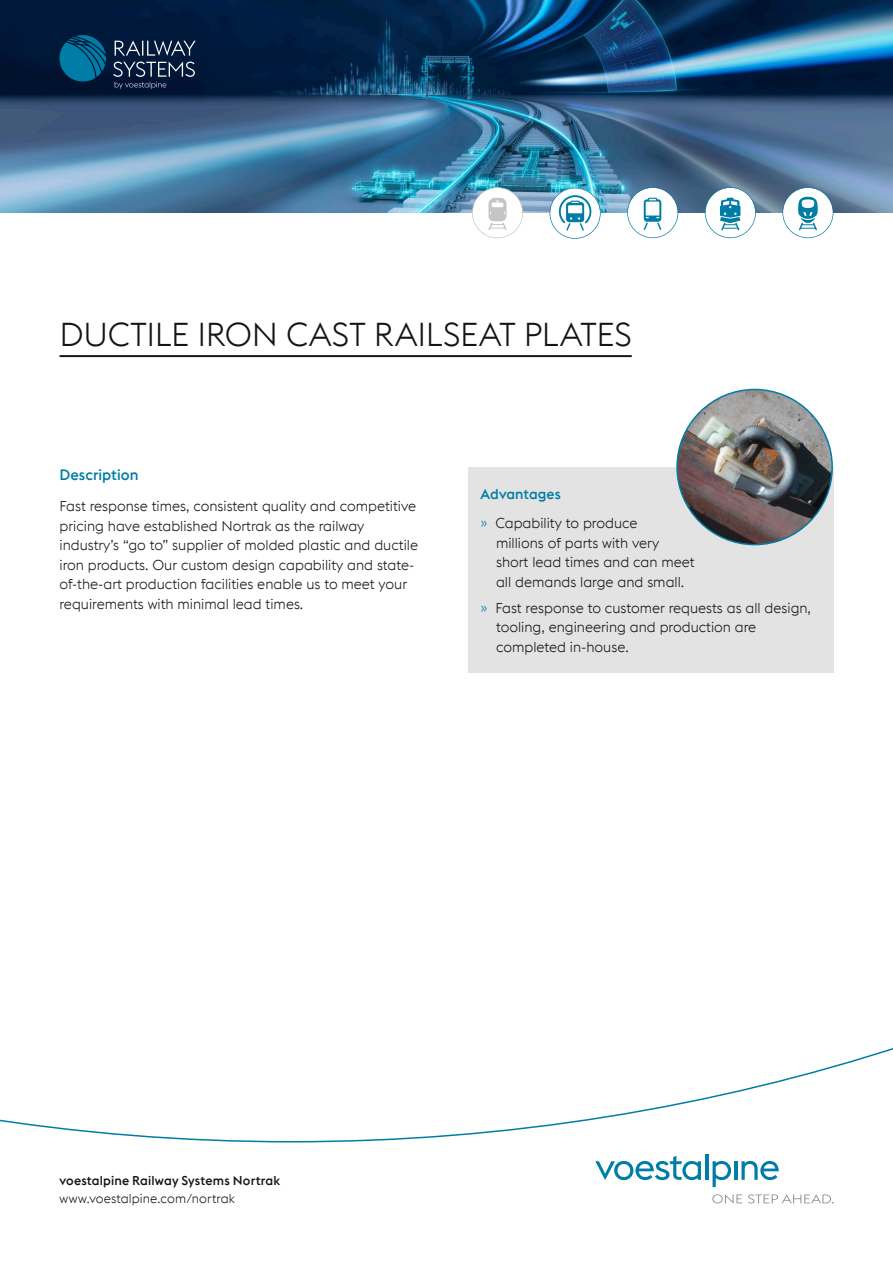
<style>
.page{position:relative;width:893px;height:1263px;background:#fff}
.page>*{position:absolute;margin:0;border:0;box-sizing:border-box;transform-origin:0 0}
.t1{font:300 33px "voestalpine";letter-spacing:-.01em;color:#131413}
.t2{font:500 15px "voestalpine";color:#007da6}
.t3{font:300 14.25px/19.5px "voestalpine";color:#131413}
.t4{font:500 12.75px "voestalpine";letter-spacing:.01em;color:#131413}
.t5{font:300 12.75px "voestalpine";letter-spacing:.01em;color:#131413}
.s1{font-weight:500;color:#007da6}
.s2{color:#007da7}
</style>
<div class="page">
<img style="left:0;top:0;width:893px;height:213px">
<svg style="left:59px;top:34px;width:47px;height:48px;background:#00587e"></svg>
<svg style="left:115px;top:41px;width:81px;height:15px"></svg>
<svg style="left:113px;top:62px;width:82px;height:27px;background:#273854"></svg>
<svg style="left:0;top:1048px;width:893px;height:95px"></svg>
<svg style="left:595px;top:1156px;width:106px;height:24px"></svg>
<hr style="left:705px;top:1154px;width:3px;height:26px;background:#007da6">
<svg style="left:713px;top:1161px;width:18px;height:26px"></svg>
<hr style="left:734px;top:1161px;width:3px;height:19px;background:#007da6">
<svg style="left:741px;top:1161px;width:38px;height:19px"></svg>
<svg style="left:712px;top:1194px;width:30px;height:9px"></svg>
<svg style="left:748px;top:1194px;width:85px;height:9px"></svg>
<div style="left:468px;top:467px;width:365px;height:206px;background:#e3e3e3"></div>
<img style="left:677px;top:389px;width:155px;height:156px;border-radius:78px">
<hr style="left:60px;top:355px;width:572px;height:2px;background:#131413">
<svg style="left:472px;top:187px;width:51px;height:51px"></svg>
<svg style="left:550px;top:188px;width:51px;height:51px"></svg>
<svg style="left:627px;top:187px;width:51px;height:51px"></svg>
<svg style="left:705px;top:187px;width:51px;height:51px"></svg>
<svg style="left:782px;top:187px;width:51px;height:51px"></svg>
<h1 class="t1" style="left:60px;top:315px;width:574px">DUCTILE IRON CAST RAILSEAT PLATES</h1>
<p class="t2" style="left:60px;top:465px;width:80px">Description</p>
<p class="t3" style="left:60px;top:497px;width:360px">Fast response times, consistent quality and competitive pricing have established Nortrak as the railway industry’s “go to” supplier of molded plastic and ductile iron products. Our custom design capability and state&shy;of-the-art production facilities enable us to meet your requirements with minimal lead times.</p>
<p class="t3" style="left:480px;top:479px;width:158px;line-height:29.5px"><span class="s1">Advantages<br></span><span class="s2">»</span> Capability to produce</p>
<p class="t3" style="left:496px;top:533px;width:200px">millions of parts with very short lead times and can meet all demands large and small.</p>
<p class="t3" style="left:496px;top:598px;width:316px;text-indent:-16px"><span class="s2">»</span> Fast response to customer requests as all design, tooling, engineering and production are completed in-house.</p>
<p class="t4" style="left:60px;top:1173px;width:222px">voestalpine Railway Systems Nortrak</p>
<p class="t5" style="left:60px;top:1191px;width:177px">www.voestalpine.com/nortrak</p>
</div>
